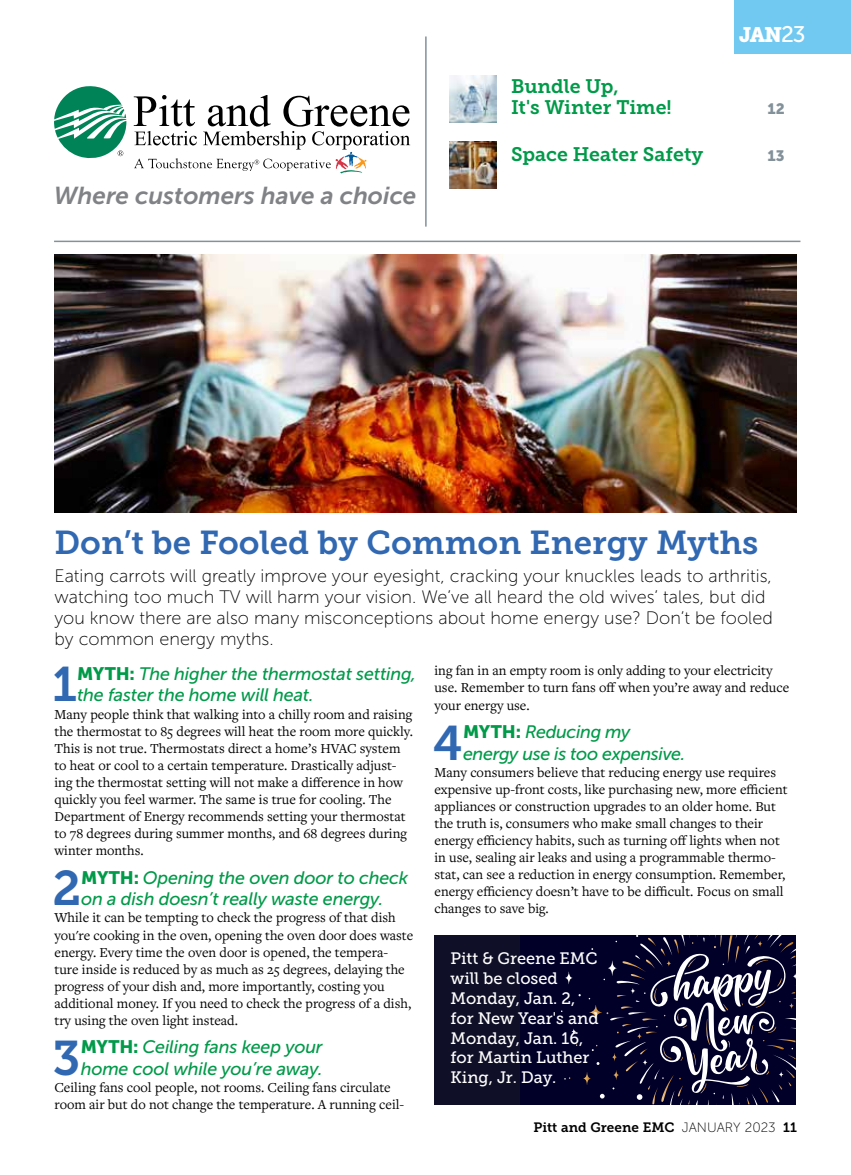
<style>
.page{position:relative;width:851px;height:1175px;background:#fff}
.page>*{position:absolute;margin:0;border:0;box-sizing:border-box;transform-origin:0 0}
.t1{font:48.45px "Museo Slab 700";color:#3168b2}
.t2{font:33px "Museo Slab 700";color:#3168b2}
.t3{font:italic 24.3px "Museo Sans 700";color:#808285}
.t4{font:21px "Museo Slab 900";color:#fff}
.t5{font:19.5px/21px "Museo Slab 700";color:#019a49}
.t6{font:18px/21px "Museo Sans 100";color:#000}
.t7{font:italic 18px/21.6px "Museo Sans 500";letter-spacing:-.01em;color:#019a49}
.t8{font:16.5px/19.8px "Museo Slab 500";color:#fff}
.t9{font:15px "Museo Sans 900";color:#83919a}
.t10{font:14.25px/17.1px "Freight Text Pro";color:#000}
.t11{font:13.5px "Museo Slab 700";color:#000}
.s1{font-family:"Museo Sans 500";font-size:22.5px}
.s2{font-family:"Museo Sans 900";font-style:normal}
.s3{font-family:"Museo Sans 100"}
</style>
<div class="page">
<hr style="left:425px;top:36px;width:1px;height:191px;background:#83919a">
<div style="left:734px;top:0;width:116px;height:54px;background:#71c9f1"></div>
<hr style="left:54px;top:241px;width:746px;height:1px;background:#83919a">
<svg style="left:54px;top:86px;width:73px;height:73px"></svg>
<svg style="left:134px;top:95px;width:276px;height:78px"></svg>
<svg style="left:496px;top:85px;width:1px;height:37px"></svg>
<img style="left:449px;top:75px;width:47px;height:47px">
<img style="left:449px;top:141px;width:47px;height:47px">
<div style="left:434px;top:935px;width:361px;height:169px;background:#0f1027"></div>
<div style="left:520px;top:935px;width:275px;height:169px;background:#000029"></div>
<svg style="left:561px;top:935px;width:234px;height:169px"></svg>
<img style="left:54px;top:255px;width:742px;height:258px">
<h3 class="t5" style="left:511px;top:76px;width:162px">Bundle Up,<br>It's Winter Time!</h3>
<h3 class="t4" style="left:739px;top:23px;width:68px">JAN<span class="s1">23</span></h3>
<p class="t9" style="left:767px;top:100px;width:19px">12</p>
<h3 class="t3" style="left:54px;top:182px;width:364px">Where customers have a choice</h3>
<h3 class="t5" style="left:511px;top:144px;width:194px">Space Heater Safety</h3>
<p class="t9" style="left:767px;top:147px;width:19px">13</p>
<h2 class="t2" style="left:54px;top:524px;width:705px">Don’t be Fooled by Common Energy Myths</h2>
<p class="t6" style="left:54px;top:565px;width:719px">Eating carrots will greatly improve your eyesight, cracking your knuckles leads to arthritis, watching too much TV will harm your vision. We’ve all heard the old wives’ tales, but did you know there are also many misconceptions about home energy use? Don’t be fooled by common energy myths.</p>
<h1 class="t1" style="left:53px;top:657px;width:26px">1</h1>
<p class="t7" style="left:77px;top:663px;width:341px"><span class="s2">MYTH:</span> The higher the thermostat setting, the faster the home will heat.</p>
<p class="t10" style="left:54px;top:705px;width:360px">Many people think that walking into a chilly room and raising the thermostat to 85 degrees will heat the room more quickly.<br>This is not true. Thermostats direct a home’s HVAC system to heat or cool to a certain temperature. Drastically adjust&shy;ing the thermostat setting will not make a difference in how quickly you feel warmer. The same is true for cooling. The Department of Energy recommends setting your thermostat to 78 degrees during summer months, and 68 degrees during winter months.</p>
<h1 class="t1" style="left:52px;top:861px;width:30px">2</h1>
<p class="t7" style="left:81px;top:866px;width:329px"><span class="s2">MYTH:</span> Opening the oven door to check on a dish doesn’t really waste energy.</p>
<p class="t10" style="left:54px;top:908px;width:360px">While it can be tempting to check the progress of that dish you're cooking in the oven, opening the oven door does waste energy. Every time the oven door is opened, the tempera&shy;ture inside is reduced by as much as 25 degrees, delaying the progress of your dish and, more importantly, costing you additional money. If you need to check the progress of a dish, try using the oven light instead.</p>
<h1 class="t1" style="left:53px;top:1030px;width:30px">3</h1>
<p class="t7" style="left:81px;top:1036px;width:243px"><span class="s2">MYTH:</span> Ceiling fans keep your home cool while you’re away.</p>
<p class="t10" style="left:54px;top:1078px;width:351px">Ceiling fans cool people, not rooms. Ceiling fans circulate room air but do not change the temperature. A running ceil-</p>
<p class="t10" style="left:434px;top:661px;width:356px">ing fan in an empty room is only adding to your electricity use. Remember to turn fans off when you’re away and reduce your energy use.</p>
<h1 class="t1" style="left:433px;top:715px;width:31px">4</h1>
<p class="t7" style="left:463px;top:721px;width:224px"><span class="s2">MYTH:</span> Reducing my energy use is too expensive.</p>
<p class="t10" style="left:434px;top:763px;width:355px">Many consumers believe that reducing energy use requires expensive up-front costs, like purchasing new, more efficient appliances or construction upgrades to an older home. But the truth is, consumers who make small changes to their energy efficiency habits, such as turning off lights when not in use, sealing air leaks and using a programmable thermo&shy;stat, can see a reduction in energy consumption. Remember, energy efficiency doesn’t have to be difficult. Focus on small changes to save big.</p>
<p class="t8" style="left:450px;top:948px;width:150px">Pitt &amp; Greene EMC will be closed<br>Monday, Jan. 2, for New Year's and<br>Monday, Jan. 16, for Martin Luther<br>King, Jr. Day.</p>
<p class="t11" style="left:533px;top:1119px;width:265px">Pitt and Greene EMC <span class="s3">JANUARY 2023</span> 11</p>
</div>
